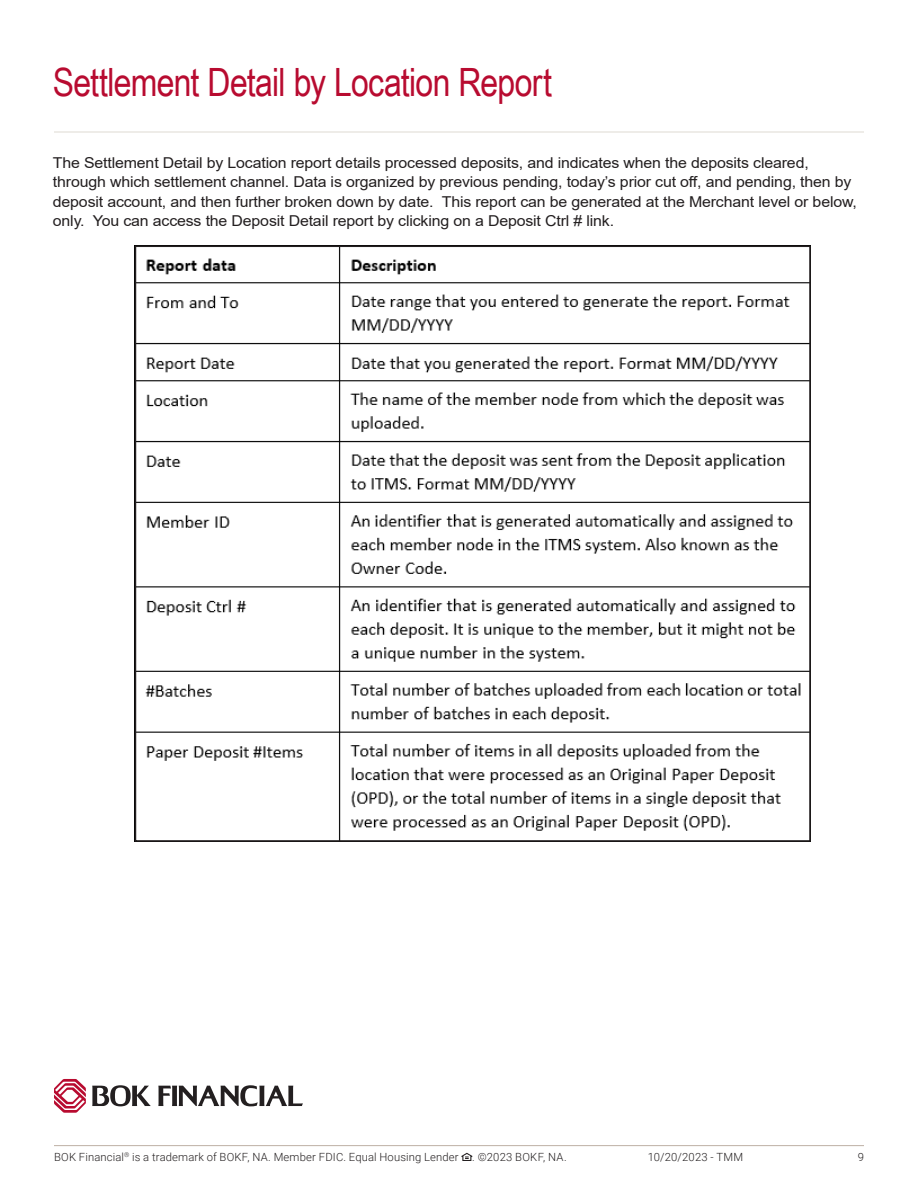
<style>
.page{position:relative;width:918px;height:1188px;background:#fff}
.page>*{position:absolute;margin:0;border:0;box-sizing:border-box;transform-origin:0 0}
.Title_1{font:39px "Arial Narrow";letter-spacing:-.02em;color:#b80b30}
.Standard_Body_Copy{font:15px/19.5px "Arial";letter-spacing:-.01em;color:#231f20;scale:1.06 1}
.t1{font:300 11.25px "Roboto";letter-spacing:.015em;color:#231f20}
</style>
<div class="page">
<img style="left:138px;top:249px;width:670px;height:590px">
<svg style="left:461px;top:1153px;width:11px;height:8px"></svg>
<hr style="left:54px;top:1145px;width:810px;height:1px;background:#beb0a5">
<svg style="left:92px;top:1085px;width:59px;height:21px"></svg>
<svg style="left:54px;top:1079px;width:32px;height:34px"></svg>
<svg style="left:158px;top:1085px;width:145px;height:21px"></svg>
<hr style="left:54px;top:132px;width:810px;height:1px;background:#dedad3">
<p class="Title_1" style="left:53px;top:54px;width:501px">Settlement Detail by Location Report</p>
<p class="Standard_Body_Copy" style="left:53px;top:153px;width:760px">The Settlement Detail by Location report details processed deposits, and indicates when the deposits cleared, through which settlement channel. Data is organized by previous pending, today’s prior cut off, and pending, then by deposit account, and then further broken down by date. This report can be generated at the Merchant level or below, only. You can access the Deposit Detail report by clicking on a Deposit Ctrl # link.</p>
<p class="t1" style="left:54px;top:1149px;width:514px">BOK Financial<sup>®</sup> is a trademark of BOKF, NA. Member FDIC. Equal Housing Lender . ©2023 BOKF, NA.</p>
<p class="t1" style="left:648px;top:1149px;width:97px">10/20/2023 - TMM</p>
<p class="t1" style="left:858px;top:1149px;width:8px">9</p>
</div>
